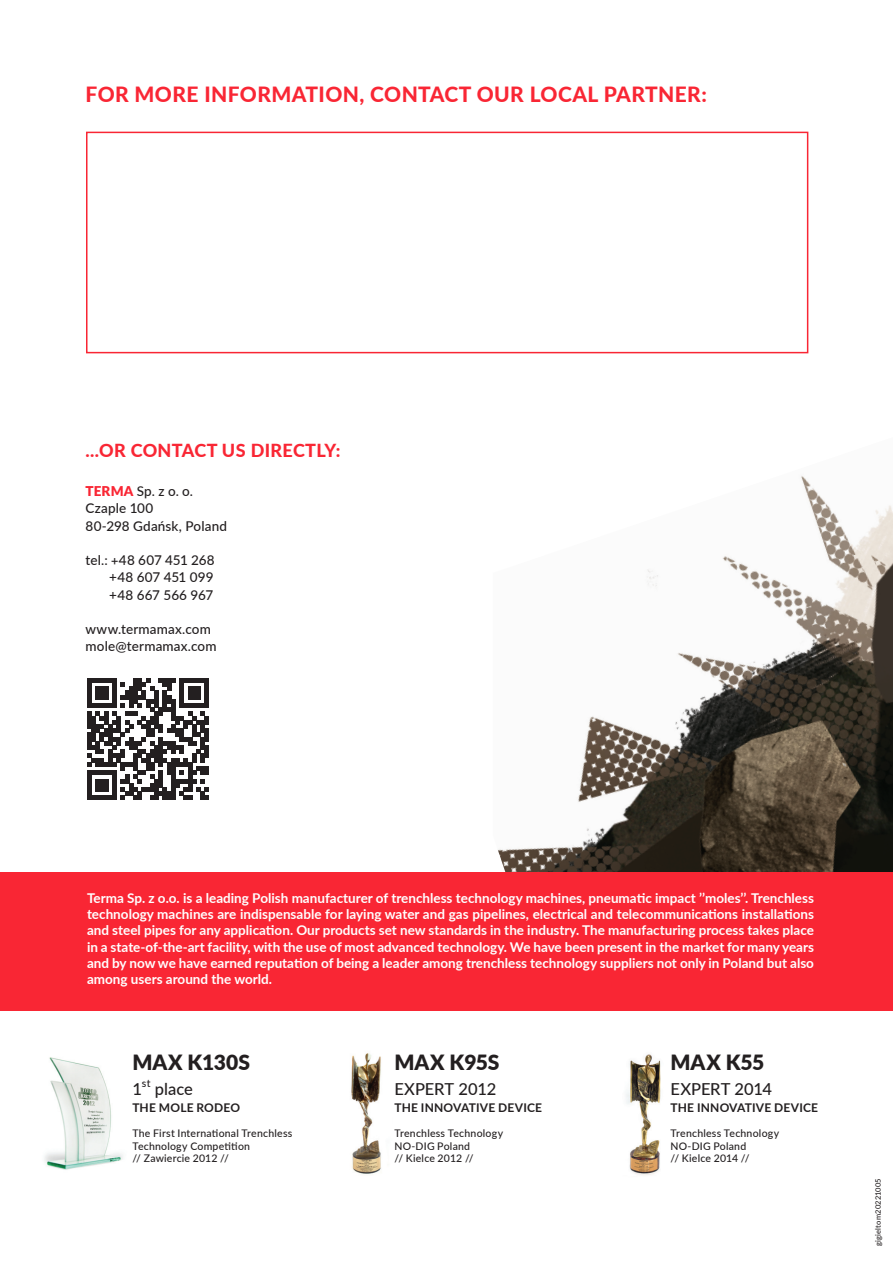
<style>
.page{position:relative;width:893px;height:1263px;background:#fff}
.page>*{position:absolute;margin:0;border:0;box-sizing:border-box;transform-origin:0 0}
.t1{font:800 21px "Lato";letter-spacing:.02em;color:#f92634}
.t2{font:900 21px "Lato";color:#231f20}
.t3{font:800 18px "Lato";letter-spacing:.02em;color:#f92634}
.t4{font:500 16.5px "Lato";color:#231f20}
.t5{font:700 13.5px/16.2px "Lato";color:#fff;text-align:justify}
.t6{font:500 13.5px/17.2px "Lato";letter-spacing:.01em;color:#231f20}
.t7{font:700 12px "Lato";letter-spacing:.015em;color:#231f20}
.t8{font:500 10.5px/12.6px "Lato";letter-spacing:.02em;color:#231f20}
.t9{font:500 7.5px "Lato";letter-spacing:.02em;color:#231f20}
.s1{font-weight:900;color:#f92634}
</style>
<div class="page">
<img style="left:498px;top:475px;width:395px;height:397px">
<div style="left:0;top:872px;width:893px;height:139px;background:#f92634"></div>
<div style="left:86px;top:132px;width:722px;height:221px;border:2px solid #f92634"></div>
<svg style="left:87px;top:678px;width:122px;height:122px"></svg>
<img style="left:44px;top:1057px;width:79px;height:113px">
<img style="left:351px;top:1053px;width:30px;height:121px">
<img style="left:626px;top:1054px;width:35px;height:121px">
<p class="t1" style="left:86px;top:79px;width:623px">FOR MORE INFORMATION, CONTACT OUR LOCAL PARTNER:</p>
<p class="t3" style="left:86px;top:437px;width:257px">...OR CONTACT US DIRECTLY:</p>
<p class="t6" style="left:86px;top:482px;width:143px"><span class="s1">TERMA</span> Sp. z o. o.<br>Czaple 100<br>80-298 Gdańsk, Poland</p>
<p class="t6" style="left:109px;top:551px;width:107px;text-align:justify;text-indent:-24px">tel.: +48 607 451 268 +48 607 451 099 +48 667 566 967</p>
<p class="t6" style="left:86px;top:620px;width:133px">www.termamax.com mole@termamax.com</p>
<p class="t5" style="left:87px;top:889px;width:729px">Terma Sp. z o.o. is a leading Polish manufacturer of trenchless technology machines, pneumatic impact ’’moles’’. Trenchless technology machines are indispensable for laying water and gas pipelines, electrical and telecommunications installations and steel pipes for any application. Our products set new standards in the industry. The manufacturing process takes place in a state-of-the-art facility, with the use of most advanced technology. We have been present in the market for many years and by now we have earned reputation of being a leader among trenchless technology suppliers not only in Poland but also among users around the world.</p>
<p class="t2" style="left:132px;top:1046px;width:119px">MAX K130S</p>
<p class="t4" style="left:132px;top:1076px;width:11px">1</p>
<p class="t8" style="left:142px;top:1076px;width:10px">st</p>
<p class="t4" style="left:155px;top:1076px;width:40px">place</p>
<p class="t7" style="left:132px;top:1098px;width:109px">THE MOLE RODEO</p>
<p class="t8" style="left:132px;top:1126px;width:161px">The First International Trenchless<br>Technology Competition<br>// Zawiercie 2012 //</p>
<p class="t2" style="left:394px;top:1046px;width:106px">MAX K95S</p>
<p class="t4" style="left:394px;top:1076px;width:104px">EXPERT 2012</p>
<p class="t7" style="left:394px;top:1098px;width:149px">THE INNOVATIVE DEVICE</p>
<p class="t8" style="left:394px;top:1126px;width:110px">Trenchless Technology<br>NO-DIG Poland<br>// Kielce 2012 //</p>
<p class="t2" style="left:670px;top:1046px;width:95px">MAX K55</p>
<p class="t4" style="left:670px;top:1076px;width:103px">EXPERT 2014</p>
<p class="t7" style="left:670px;top:1098px;width:149px">THE INNOVATIVE DEVICE</p>
<p class="t8" style="left:670px;top:1126px;width:110px">Trenchless Technology<br>NO-DIG Poland<br>// Kielce 2014 //</p>
<p class="t9" style="left:873px;top:1246px;width:69px;rotate:-90deg">gigieltom20221005</p>
</div>
